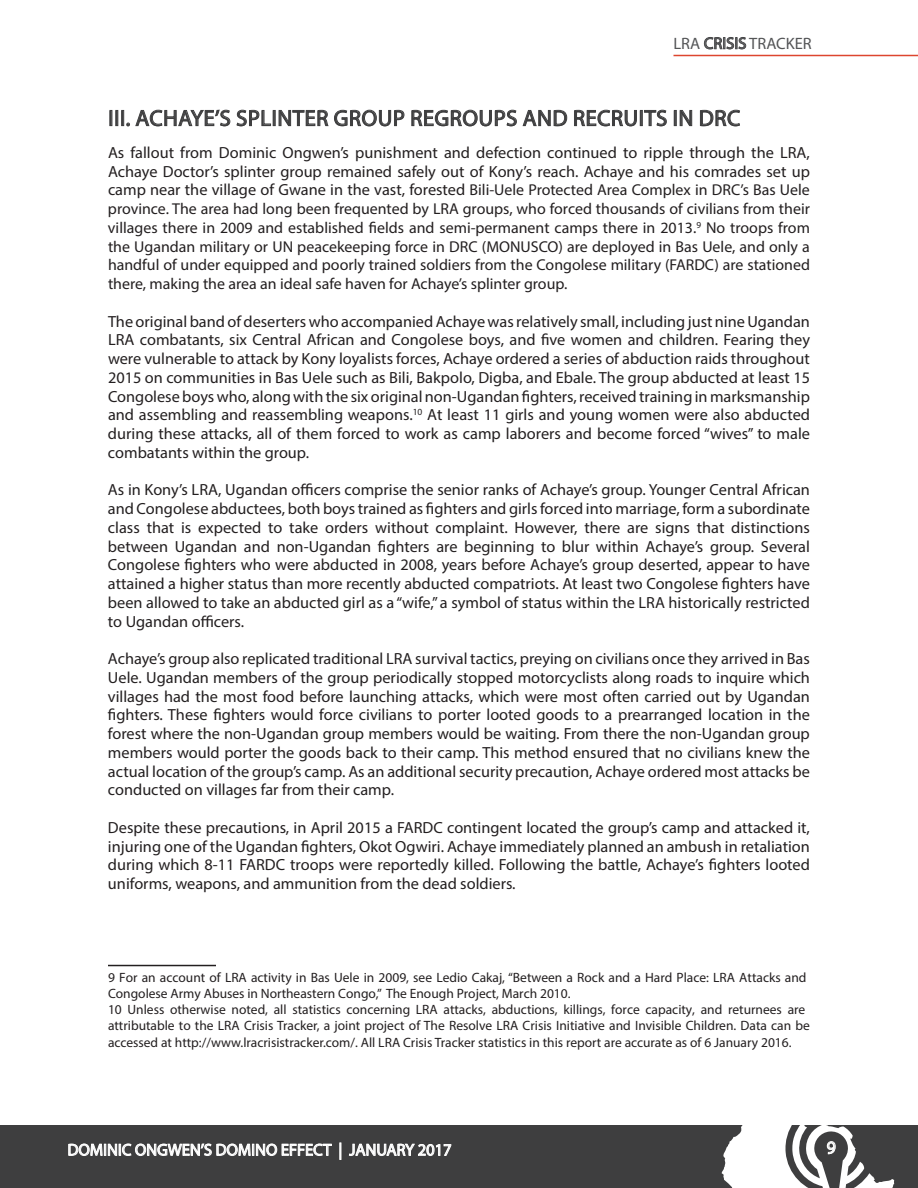
<style>
.page{position:relative;width:918px;height:1188px;background:#fff}
.page>*{position:absolute;margin:0;border:0;box-sizing:border-box;transform-origin:0 0}
.Sub_Heading{font:22.5px "Myriad Pro";letter-spacing:.02em;color:#3e3e3f}
.t1{font:18px "Myriad Pro";color:#fff}
.t2{font:16.5px "Myriad Pro";color:#fff}
.t3{font:16.5px "Myriad Pro";color:#545557}
.Body{font:16.2px/18.8px "Myriad Pro";color:#231f20;text-align:justify}
.Body-2{font:15.75px/18.8px "Myriad Pro";color:#231f20;text-align:justify}
.footnote{font:13.5px/16.2px "Myriad Pro";color:#231f20}
.s1{font-size:15.75px}
</style>
<div class="page">
<svg style="left:704px;top:37px;width:42px;height:13px"></svg>
<hr style="left:674px;top:55px;width:244px;height:1px;background:#dd462f">
<div style="left:0;top:1125px;width:918px;height:63px;background:#3e3e3f"></div>
<svg style="left:68px;top:1143px;width:264px;height:13px"></svg>
<svg style="left:339px;top:1143px;width:2px;height:17px"></svg>
<svg style="left:349px;top:1143px;width:103px;height:13px"></svg>
<svg style="left:722px;top:1125px;width:172px;height:63px"></svg>
<svg style="left:110px;top:110px;width:2px;height:16px"></svg>
<div style="left:121px;top:110px;width:3px;height:16px;border:1px solid #3e3e3f"></div>
<svg style="left:126px;top:109px;width:145px;height:18px"></svg>
<div style="left:273px;top:110px;width:3px;height:16px;border:1px solid #3e3e3f"></div>
<svg style="left:278px;top:109px;width:127px;height:18px"></svg>
<svg style="left:411px;top:109px;width:156px;height:18px"></svg>
<svg style="left:574px;top:109px;width:63px;height:18px"></svg>
<div style="left:640px;top:110px;width:3px;height:16px;border:1px solid #3e3e3f"></div>
<svg style="left:644px;top:109px;width:23px;height:18px"></svg>
<div style="left:674px;top:110px;width:3px;height:16px;border:1px solid #3e3e3f"></div>
<svg style="left:679px;top:110px;width:13px;height:17px"></svg>
<svg style="left:700px;top:109px;width:40px;height:18px"></svg>
<hr style="left:108px;top:965px;width:108px;height:1px;background:#231f20">
<p class="t3" style="left:674px;top:33px;width:140px">LRA CRISIS TRACKER</p>
<p class="Sub_Heading" style="left:108px;top:104px;width:634px">III. ACHAYE’S SPLINTER GROUP REGROUPS AND RECRUITS IN DRC</p>
<p class="Body" style="left:108px;top:143px;width:704px">As fallout from Dominic Ongwen’s punishment and defection continued to ripple through the LRA, Achaye Doctor’s splinter group remained safely out of Kony’s reach. Achaye and his comrades set up camp near the village of Gwane in the vast, forested <span class="s1">Bili-Uele Protected Area Complex in DRC’s Bas Uele</span></p>
<p class="Body-2" style="left:108px;top:199px;width:704px">province. The area had long been frequented by LRA groups, who forced thousands of civilians from their villages there in 2009 and established fields and semi-permanent camps there in 2013.<sup>9</sup> No troops from the Ugandan military or UN peacekeeping force in DRC (MONUSCO) are deployed in Bas Uele, and only a handful of under equipped and poorly trained soldiers from the Congolese military (FARDC) are stationed there, making the area an ideal safe haven for Achaye’s splinter group.</p>
<p class="Body" style="left:108px;top:312px;width:704px">The original band of deserters who accompanied Achaye was relatively small, including just nine Ugandan LRA combatants, six Central African and Congolese boys, and five women and children. Fearing they were vulnerable to attack by Kony loyalists forces, Achaye ordered a series of abduction raids throughout 2015 on communities in Bas Uele such as Bili, Bakpolo, Digba, and Ebale. The group abducted at least 15<br>Congolese boys who, along with the six original non-Ugandan fighters, received training in marksmanship and assembling and reassembling weapons.<sup>10</sup> At least 11 girls and young women were also abducted during these attacks, all of them forced to work as camp laborers and become forced “wives” to male combatants within the group.</p>
<p class="Body" style="left:108px;top:480px;width:704px">As in Kony’s LRA, Ugandan officers comprise the senior ranks of Achaye’s group. Younger Central African and Congolese abductees, both boys trained as fighters and girls forced into marriage, form a subordinate class that is expected to take orders without complaint. However, there are signs that distinctions between Ugandan and non-Ugandan fighters are beginning to blur within Achaye’s group. Several Congolese fighters who were abducted in 2008, years before Achaye’s group deserted, appear to have attained a higher status than more recently abducted compatriots. At least two Congolese fighters have been allowed to take an abducted girl as a “wife,” a symbol of status within the LRA historically restricted to Ugandan officers.</p>
<p class="Body" style="left:108px;top:649px;width:704px">Achaye’s group also replicated traditional LRA survival tactics, preying on civilians once they arrived in Bas Uele. Ugandan members of the group periodically stopped motorcyclists along roads to inquire which villages had the most food before launching attacks, which were most often carried out by Ugandan fighters. These fighters would force civilians to porter looted goods to a prearranged location in the forest where the non-Ugandan group members would be waiting. From there the non-Ugandan group members would porter the goods back to their camp. This method ensured that no civilians knew the actual location of the group’s camp. As an additional security precaution, Achaye ordered most attacks be conducted on villages far from their camp.</p>
<p class="Body" style="left:108px;top:818px;width:704px">Despite these precautions, in April 2015 a FARDC contingent located the group’s camp and attacked it, injuring one of the Ugandan fighters, Okot Ogwiri. Achaye immediately planned an ambush in retaliation during which 8-11 FARDC troops were reportedly killed. Following the battle, Achaye’s fighters looted uniforms, weapons, and ammunition from the dead soldiers.</p>
<p class="footnote" style="left:108px;top:969px;width:703px">9 For an account of LRA activity in Bas Uele in 2009, see Ledio Cakaj, “Between a Rock and a Hard Place: LRA Attacks and Congolese Army Abuses in Northeastern Congo,” The Enough Project, March 2010.<br>10 Unless otherwise noted, all statistics concerning LRA attacks, abductions, killings, force capacity, and returnees are attributable to the LRA Crisis Tracker, a joint project of The Resolve LRA Crisis Initiative and Invisible Children. Data can be accessed at http://www.lracrisistracker.com/. All LRA Crisis Tracker statistics in this report are accurate as of 6 January 2016.</p>
<p class="t2" style="left:68px;top:1140px;width:386px">DOMINIC ONGWEN’S DOMINO EFFECT | JANUARY 2017</p>
<p class="t1" style="left:827px;top:1136px;width:11px">9</p>
</div>
